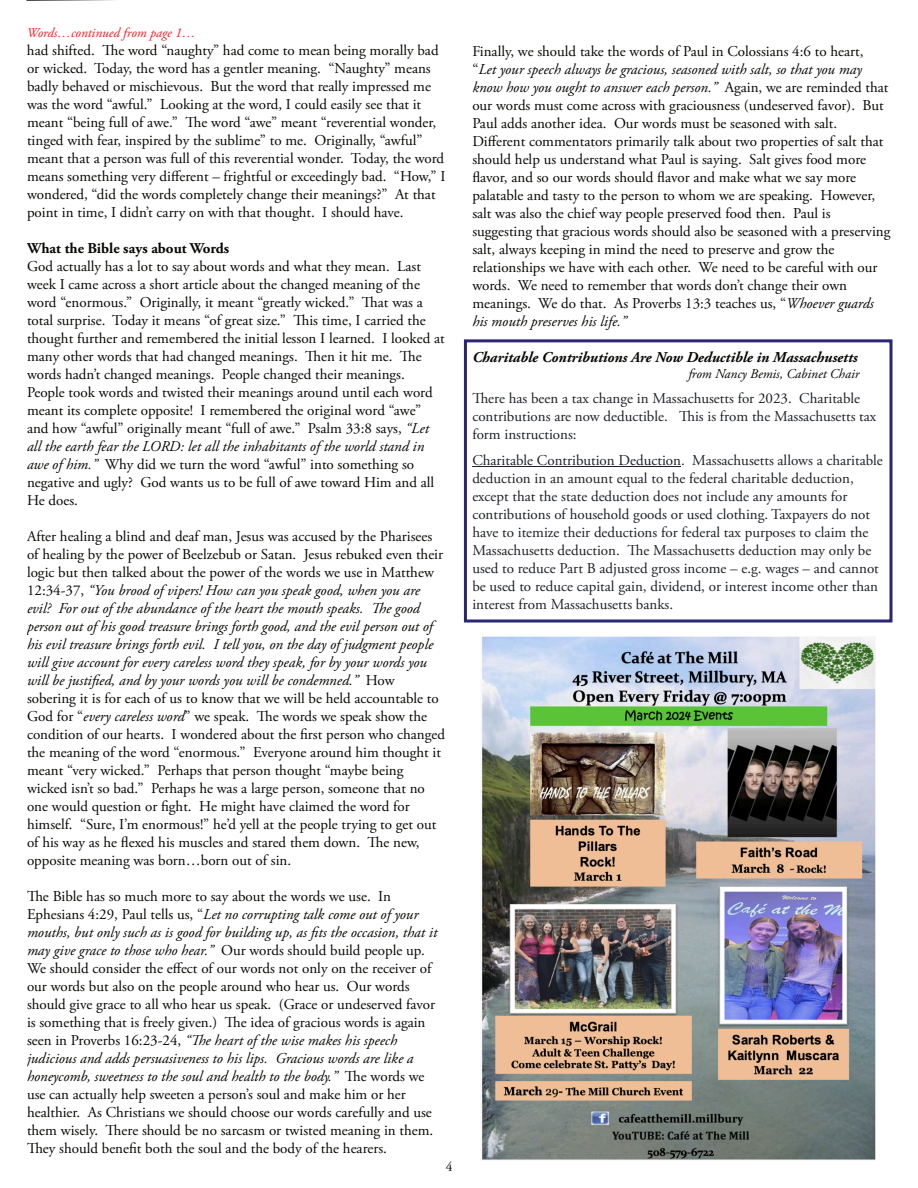
<style>
.page{position:relative;width:918px;height:1188px;background:#fff}
.page>*{position:absolute;margin:0;border:0;box-sizing:border-box;transform-origin:0 0}
.t1{font:15px/18px "Adobe Garamond Pro";color:#080704}
.t2{font:15px/18px "Adobe Garamond Pro";color:#1d2025}
.t3{font:italic 700 15px "Adobe Garamond Pro";color:#080704}
.t4{font:700 15px "Adobe Garamond Pro";color:#080704}
.t5{font:italic 13.5px "Adobe Garamond Pro";color:#080704}
.t6{font:italic 13.5px "Adobe Garamond Pro";color:#ee1e23}
.t7{font:13.5px "Adobe Garamond Pro";color:#080704}
.s1{font-style:italic}
</style>
<div class="page">
<div style="left:464px;top:339px;width:429px;height:283px;border:3px solid #292773"></div>
<hr style="left:472px;top:466px;width:209px;height:1px;background:#1d2025">
<svg style="left:26px;top:0;width:88px;height:1px"></svg>
<img style="left:482px;top:636px;width:394px;height:524px">
<p class="t6" style="left:27px;top:27px;width:170px">Words…continued from page 1…</p>
<p class="t1" style="left:27px;top:42px;width:420px">had shifted. The word “naughty” had come to mean being morally bad or wicked. Today, the word has a gentler meaning. “Naughty” means badly behaved or mischievous. But the word that really impressed me was the word “awful.” Looking at the word, I could easily see that it meant “being full of awe.” The word “awe” meant “reverential wonder, tinged with fear, inspired by the sublime” to me. Originally, “awful” meant that a person was full of this reverential wonder. Today, the word means something very different – frightful or exceedingly bad. “How,” I wondered, “did the words completely change their meanings?” At that point in time, I didn’t carry on with that thought. I should have.</p>
<p class="t4" style="left:27px;top:242px;width:204px">What the Bible says about Words</p>
<p class="t1" style="left:27px;top:258px;width:419px">God actually has a lot to say about words and what they mean. Last week I came across a short article about the changed meaning of the word “enormous.” Originally, it meant “greatly wicked.” That was a total surprise. Today it means “of great size.” This time, I carried the thought further and remembered the initial lesson I learned. I looked at many other words that had changed meanings. Then it hit me. The words hadn’t changed meanings. People changed their meanings.<br>People took words and twisted their meanings around until each word meant its complete opposite! I remembered the original word “awe” and how “awful” originally meant “full of awe.” Psalm 33:8 says, <span class="s1">“Let all the earth fear the LORD: let all the inhabitants of the world stand in awe of him.”</span> Why did we turn the word “awful” into something so negative and ugly? God wants us to be full of awe toward Him and all He does.</p>
<p class="t1" style="left:27px;top:528px;width:420px">After healing a blind and deaf man, Jesus was accused by the Pharisees of healing by the power of Beelzebub or Satan. Jesus rebuked even their logic but then talked about the power of the words we use in Matthew 12:34-37, <span class="s1">“You brood of vipers! How can you speak good, when you are evil? For out of the abundance of the heart the mouth speaks. The good person out of his good treasure brings forth good, and the evil person out of his evil treasure brings forth evil. I tell you, on the day of judgment people will give account for every careless word they speak, for by your words you will be justified, and by your words you will be condemned.”</span> How sobering it is for each of us to know that we will be held accountable to God for “<span class="s1">every careless word</span>” we speak. The words we speak show the condition of our hearts. I wondered about the first person who changed the meaning of the word “enormous.” Everyone around him thought it meant “very wicked.” Perhaps that person thought “maybe being wicked isn’t so bad.” Perhaps he was a large person, someone that no one would question or fight. He might have claimed the word for himself. “Sure, I’m enormous!” he’d yell at the people trying to get out of his way as he flexed his muscles and stared them down. The new, opposite meaning was born…born out of sin.</p>
<p class="t1" style="left:27px;top:888px;width:412px">The Bible has so much more to say about the words we use. In Ephesians 4:29, Paul tells us, “<span class="s1">Let no corrupting talk come out of your mouths, but only such as is good for building up, as fits the occasion, that it may give grace to those who hear.”</span> Our words should build people up.<br>We should consider the effect of our words not only on the receiver of our words but also on the people around who hear us. Our words should give grace to all who hear us speak. (Grace or undeserved favor is something that is freely given.) The idea of gracious words is again seen in Proverbs 16:23-24, <span class="s1">“The heart of the wise makes his speech judicious and adds persuasiveness to his lips. Gracious words are like a honeycomb, sweetness to the soul and health to the body.”</span> The words we use can actually help sweeten a person’s soul and make him or her healthier. As Christians we should choose our words carefully and use them wisely. There should be no sarcasm or twisted meaning in them.<br>They should benefit both the soul and the body of the hearers.</p>
<p class="t7" style="left:446px;top:1161px;width:8px">4</p>
<p class="t1" style="left:472px;top:43px;width:420px">Finally, we should take the words of Paul in Colossians 4:6 to heart, “<span class="s1">Let your speech always be gracious, seasoned with salt, so that you may know how you ought to answer each person.”</span> Again, we are reminded that our words must come across with graciousness (undeserved favor). But Paul adds another idea. Our words must be seasoned with salt.<br>Different commentators primarily talk about two properties of salt that should help us understand what Paul is saying. Salt gives food more flavor, and so our words should flavor and make what we say more palatable and tasty to the person to whom we are speaking. However, salt was also the chief way people preserved food then. Paul is suggesting that gracious words should also be seasoned with a preserving salt, always keeping in mind the need to preserve and grow the relationships we have with each other. We need to be careful with our words. We need to remember that words don’t change their own meanings. We do that. As Proverbs 13:3 teaches us, “<span class="s1">Whoever guards his mouth preserves his life.”</span></p>
<p class="t3" style="left:472px;top:351px;width:387px">Charitable Contributions Are Now Deductible in Massachusetts</p>
<p class="t5" style="left:688px;top:368px;width:173px">from Nancy Bemis, Cabinet Chair</p>
<p class="t2" style="left:472px;top:391px;width:406px">There has been a tax change in Massachusetts for 2023. Charitable contributions are now deductible. This is from the Massachusetts tax form instructions:</p>
<p class="t2" style="left:472px;top:453px;width:412px">Charitable Contribution Deduction. Massachusetts allows a charitable deduction in an amount equal to the federal charitable deduction, except that the state deduction does not include any amounts for contributions of household goods or used clothing. Taxpayers do not have to itemize their deductions for federal tax purposes to claim the Massachusetts deduction. The Massachusetts deduction may only be used to reduce Part B adjusted gross income – e.g. wages – and cannot be used to reduce capital gain, dividend, or interest income other than interest from Massachusetts banks.</p>
</div>
